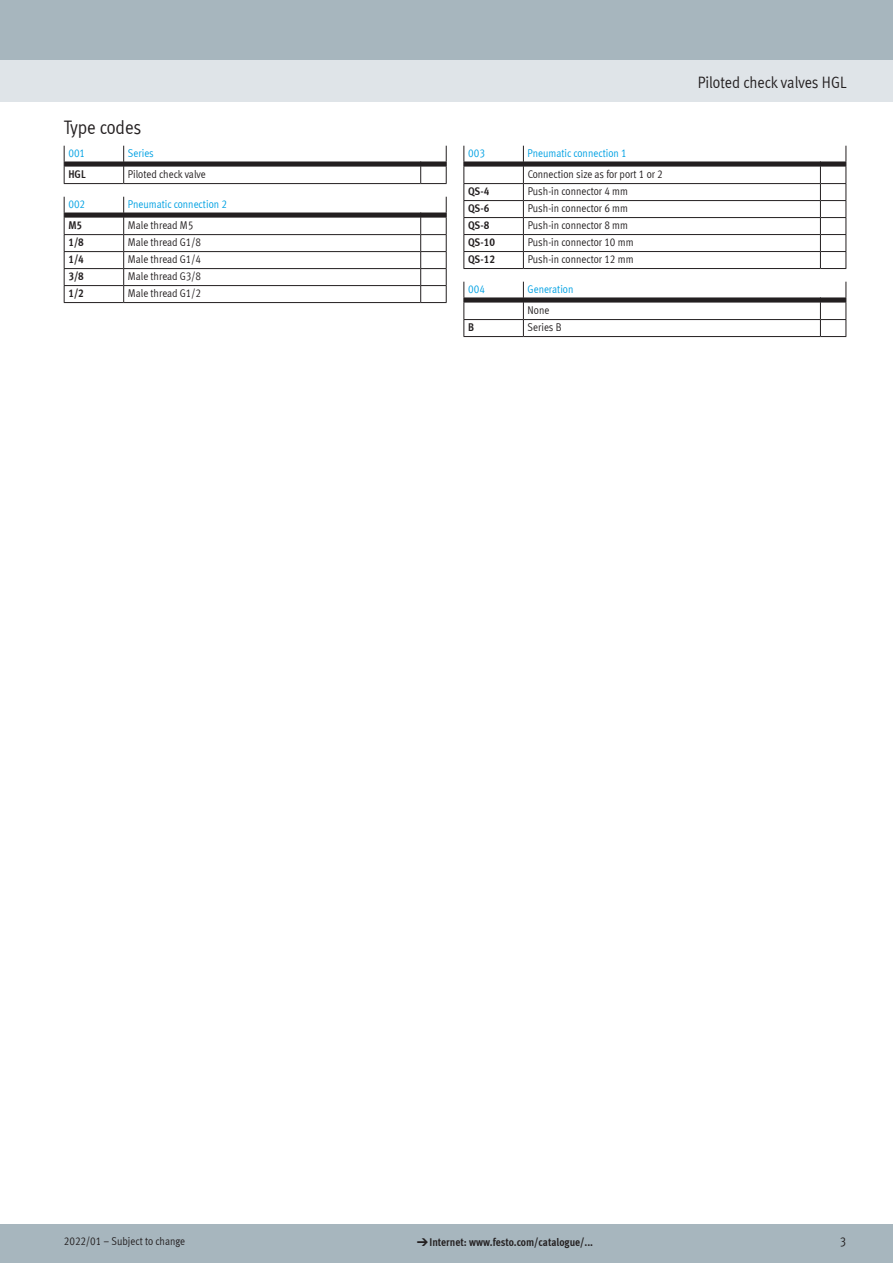
<style>
.page{position:relative;width:893px;height:1263px;background:#fff}
.page>*{position:absolute;margin:0;border:0;box-sizing:border-box;transform-origin:0 0}
.t1{font:19.5px "Meta Cond LF";color:#231f20}
.t2{font:16.5px "Meta Cond LF";color:#231f20}
.t3{font:12.75px "Meta Cond LF";color:#231f20}
.t4{font:11.25px "Meta Cond LF";color:#231f20}
.t5{font:700 11.25px "Meta Cond LF";color:#231f20}
.t6{font:11.25px "Meta Cond LF";color:#00a1e3}
.s1{font-family:"Meto Pict 182";font-weight:400}
</style>
<div class="page">
<div style="left:0;top:1225px;width:893px;height:38px;background:#a7b6be"></div>
<div style="left:0;top:60px;width:893px;height:42px;background:#dfe4e8"></div>
<div style="left:0;top:0;width:893px;height:60px;background:#a7b6be"></div>
<svg style="left:64px;top:146px;width:383px;height:38px"></svg>
<svg style="left:64px;top:197px;width:383px;height:106px"></svg>
<svg style="left:463px;top:146px;width:384px;height:123px"></svg>
<svg style="left:463px;top:282px;width:384px;height:55px"></svg>
<h1 class="t1" style="left:64px;top:116px;width:79px">Type codes</h1>
<p class="t6" style="left:68px;top:146px;width:18px">001</p>
<p class="t6" style="left:128px;top:146px;width:27px">Series</p>
<p class="t5" style="left:68px;top:167px;width:19px">HGL</p>
<p class="t4" style="left:128px;top:167px;width:79px">Piloted check valve</p>
<p class="t6" style="left:68px;top:197px;width:18px">002</p>
<p class="t6" style="left:128px;top:197px;width:101px">Pneumatic connection 2</p>
<p class="t5" style="left:68px;top:218px;width:15px">M5</p>
<p class="t4" style="left:128px;top:218px;width:67px">Male thread M5</p>
<p class="t5" style="left:68px;top:235px;width:17px">1/8</p>
<p class="t4" style="left:128px;top:235px;width:75px">Male thread G1/8</p>
<p class="t5" style="left:68px;top:252px;width:17px">1/4</p>
<p class="t4" style="left:128px;top:252px;width:75px">Male thread G1/4</p>
<p class="t5" style="left:68px;top:269px;width:17px">3/8</p>
<p class="t4" style="left:128px;top:269px;width:75px">Male thread G3/8</p>
<p class="t5" style="left:68px;top:286px;width:17px">1/2</p>
<p class="t4" style="left:128px;top:286px;width:75px">Male thread G1/2</p>
<p class="t6" style="left:468px;top:146px;width:18px">003</p>
<p class="t6" style="left:528px;top:146px;width:101px">Pneumatic connection 1</p>
<p class="t4" style="left:528px;top:167px;width:137px">Connection size as for port 1 or 2</p>
<p class="t5" style="left:468px;top:184px;width:23px">QS-4</p>
<p class="t4" style="left:528px;top:184px;width:102px">Push-in connector 4 mm</p>
<p class="t5" style="left:468px;top:201px;width:23px">QS-6</p>
<p class="t4" style="left:528px;top:201px;width:102px">Push-in connector 6 mm</p>
<p class="t5" style="left:468px;top:218px;width:23px">QS-8</p>
<p class="t4" style="left:528px;top:218px;width:102px">Push-in connector 8 mm</p>
<p class="t5" style="left:468px;top:235px;width:28px">QS-10</p>
<p class="t4" style="left:528px;top:235px;width:107px">Push-in connector 10 mm</p>
<p class="t5" style="left:468px;top:252px;width:28px">QS-12</p>
<p class="t4" style="left:528px;top:252px;width:107px">Push-in connector 12 mm</p>
<p class="t6" style="left:468px;top:282px;width:18px">004</p>
<p class="t6" style="left:528px;top:282px;width:47px">Generation</p>
<p class="t4" style="left:528px;top:303px;width:23px">None</p>
<p class="t5" style="left:468px;top:320px;width:7px">B</p>
<p class="t4" style="left:528px;top:320px;width:35px">Series B</p>
<h2 class="t2" style="left:698px;top:72px;width:150px">Piloted check valves HGL</h2>
<p class="t4" style="left:64px;top:1234px;width:123px">2022/01 – Subject to change</p>
<p class="t5" style="left:417px;top:1235px;width:178px"><span class="s1">d</span>Internet: www.festo.com/catalogue/...</p>
<p class="t3" style="left:840px;top:1234px;width:8px">3</p>
</div>
